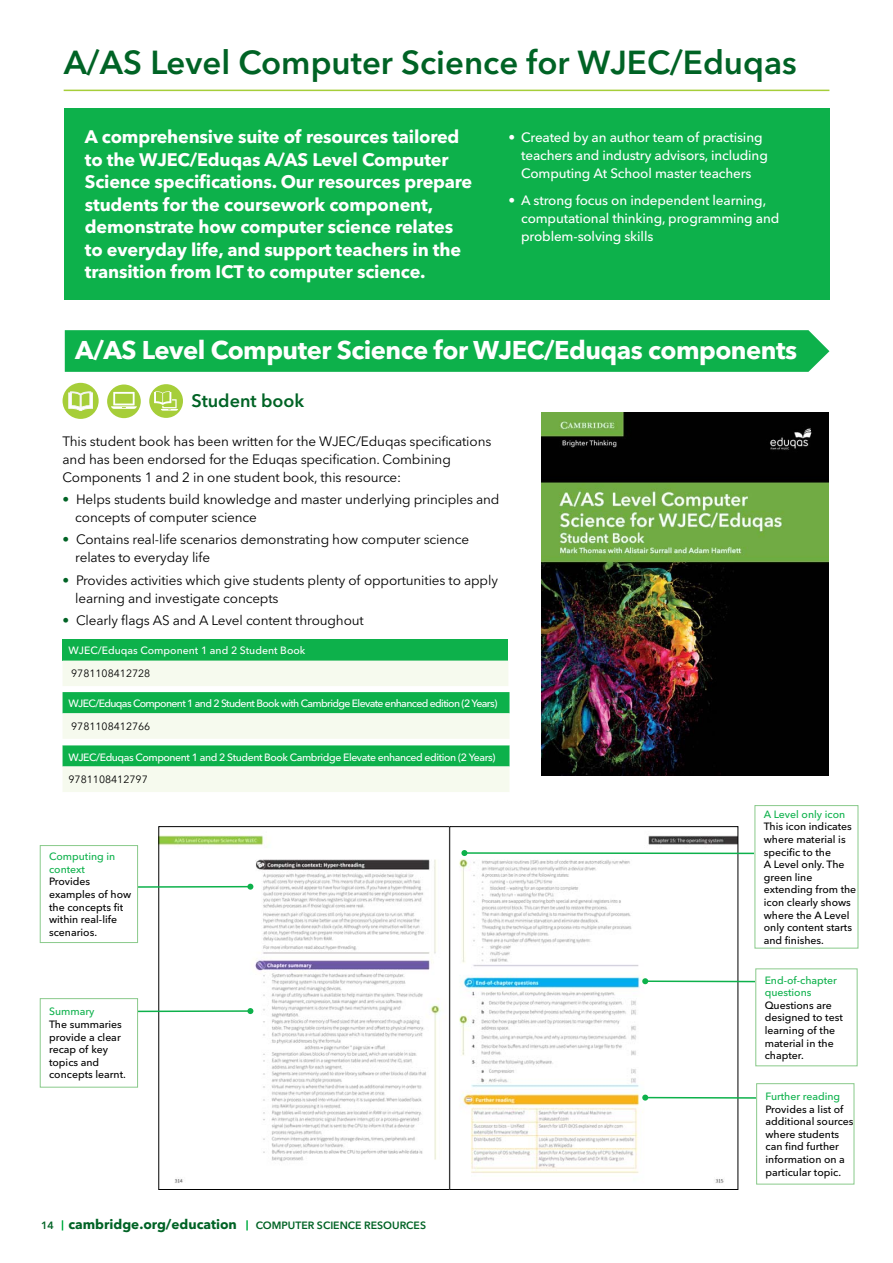
<style>
.page{position:relative;width:893px;height:1263px;background:#fff}
.page>*{position:absolute;margin:0;border:0;box-sizing:border-box;transform-origin:0 0}
.t1{font:600 33px "Avenir Next LT Pro";color:#006325}
.t2{font:700 25.5px "Avenir Next LT Pro";letter-spacing:-.02em;color:#fff}
.t3{font:700 18px/22.5px "Avenir Next LT Pro";letter-spacing:-.01em;color:#fff}
.t4{font:600 18px "Avenir Next LT Pro";color:#006325}
.t5{font:13.5px/18px "Avenir Next LT Pro";letter-spacing:-.01em;color:#000}
.t6{font:500 13.5px/18px "Avenir Next LT Pro";letter-spacing:-.01em;color:#fff}
.t7{font:700 13.5px "Avenir Next LT Pro";color:#006325}
.t8{font:500 10.5px/12.6px "Avenir Next LT Pro";color:#000}
.t9{font:500 10.5px "Avenir Next LT Pro";letter-spacing:-.06em;color:#fff}
.t10{font:500 10.5px/12.6px "Avenir Next LT Pro";color:#0db14b}
.t11{font:500 10.5px "Avenir Next LT Pro";letter-spacing:-.04em;color:#fff}
.t12{font:10.5px "Avenir Next LT Pro";color:#000}
.t13{font:500 10.5px "Avenir Next LT Pro";color:#fff}
.t14{font:600 10.5px "Avenir Next LT Pro";color:#006325}
.s1{color:#006325}
.s2{font-weight:600;font-size:10.5px}
</style>
<div class="page">
<svg style="left:246px;top:1220px;width:2px;height:11px"></svg>
<div style="left:65px;top:330px;width:764px;height:42px;background:#0db14b"></div>
<div style="left:64px;top:109px;width:765px;height:191px;background:#0db14b"></div>
<hr style="left:64px;top:90px;width:765px;height:1px;background:#a6ce39">
<div style="left:63px;top:383px;width:36px;height:36px;background:#a6ce39;border-radius:50%"></div>
<svg style="left:69px;top:392px;width:23px;height:19px"></svg>
<div style="left:107px;top:385px;width:34px;height:33px;background:#a6ce39;border-radius:50%"></div>
<svg style="left:111px;top:392px;width:26px;height:17px"></svg>
<div style="left:149px;top:384px;width:34px;height:34px;background:#a6ce39;border-radius:50%"></div>
<svg style="left:154px;top:391px;width:24px;height:20px"></svg>
<div style="left:63px;top:639px;width:445px;height:22px;background:#0db14b"></div>
<div style="left:63px;top:661px;width:445px;height:25px;background:#f6faee"></div>
<svg style="left:63px;top:692px;width:446px;height:100px;background:#95dbaa"></svg>
<img style="left:541px;top:413px;width:287px;height:362px">
<img style="left:161px;top:835px;width:280px;height:348px">
<div style="left:159px;top:826px;width:290px;height:364px;border:1px solid #000"></div>
<svg style="left:459px;top:835px;width:277px;height:348px"></svg>
<div style="left:449px;top:826px;width:289px;height:364px;border:1px solid #000"></div>
<hr style="left:127px;top:886px;width:123px;height:2px;background:#0db14b">
<svg style="left:247px;top:884px;width:6px;height:6px"></svg>
<hr style="left:464px;top:852px;width:298px;height:2px;background:#0db14b">
<svg style="left:461px;top:850px;width:6px;height:6px"></svg>
<hr style="left:645px;top:980px;width:117px;height:2px;background:#0db14b">
<svg style="left:642px;top:978px;width:6px;height:6px"></svg>
<hr style="left:645px;top:1097px;width:117px;height:2px;background:#0db14b">
<svg style="left:642px;top:1095px;width:6px;height:6px"></svg>
<hr style="left:127px;top:1010px;width:123px;height:2px;background:#0db14b">
<svg style="left:247px;top:1008px;width:6px;height:6px"></svg>
<div style="left:40px;top:846px;width:98px;height:97px;background:#fff"></div>
<div style="left:40px;top:845px;width:98px;height:98px;border:1px solid #8aca8b"></div>
<div style="left:755px;top:806px;width:103px;height:142px;background:#fff"></div>
<div style="left:754px;top:805px;width:104px;height:144px;border:1px solid #8aca8b"></div>
<div style="left:755px;top:969px;width:102px;height:97px;background:#fff"></div>
<div style="left:755px;top:968px;width:102px;height:98px;border:1px solid #8aca8b"></div>
<div style="left:756px;top:1084px;width:98px;height:100px;background:#fff"></div>
<div style="left:756px;top:1083px;width:98px;height:101px;border:1px solid #8aca8b"></div>
<div style="left:40px;top:999px;width:98px;height:88px;background:#fff"></div>
<div style="left:40px;top:998px;width:98px;height:90px;border:1px solid #8aca8b"></div>
<h1 class="t1" style="left:64px;top:49px;width:734px">A/AS Level Computer Science for WJEC/Eduqas</h1>
<p class="t3" style="left:85px;top:127px;width:389px">A comprehensive suite of resources tailored to the WJEC/Eduqas A/AS Level Computer Science specifications. Our resources prepare students for the coursework component, demonstrate how computer science relates to everyday life, and support teachers in the transition from ICT to computer science.</p>
<p class="t6" style="left:521px;top:130px;width:248px;text-indent:-13px">• Created by an author team of practising teachers and industry advisors, including<br>Computing At School master teachers</p>
<p class="t6" style="left:521px;top:192px;width:260px;text-indent:-13px">• A strong focus on independent learning, computational thinking, programming and problem-solving skills</p>
<h2 class="t2" style="left:75px;top:337px;width:723px">A/AS Level Computer Science for WJEC/Eduqas components</h2>
<h3 class="t4" style="left:191px;top:393px;width:114px">Student book</h3>
<p class="t5" style="left:63px;top:433px;width:430px">This student book has been written for the WJEC/Eduqas specifications and has been endorsed for the Eduqas specification. Combining<br>Components 1 and 2 in one student book, this resource:</p>
<p class="t5" style="left:75px;top:492px;width:425px;text-indent:-13px"><span class="s1">•</span> Helps students build knowledge and master underlying principles and concepts of computer science</p>
<p class="t5" style="left:75px;top:532px;width:395px;text-indent:-13px"><span class="s1">•</span> Contains real-life scenarios demonstrating how computer science relates to everyday life</p>
<p class="t5" style="left:75px;top:572px;width:424px;text-indent:-13px"><span class="s1">•</span> Provides activities which give students plenty of opportunities to apply learning and investigate concepts</p>
<p class="t5" style="left:63px;top:612px;width:303px"><span class="s1">•</span> Clearly flags AS and A Level content throughout</p>
<p class="t13" style="left:69px;top:646px;width:238px">WJEC/Eduqas Component 1 and 2 Student Book</p>
<p class="t12" style="left:71px;top:669px;width:81px">9781108412728</p>
<p class="t9" style="left:69px;top:699px;width:430px">WJEC/Eduqas Component 1 and 2 Student Book with Cambridge Elevate enhanced edition (2 Years)</p>
<p class="t12" style="left:71px;top:722px;width:81px">9781108412766</p>
<p class="t11" style="left:69px;top:753px;width:428px">WJEC/Eduqas Component 1 and 2 Student Book Cambridge Elevate enhanced edition (2 Years)</p>
<p class="t12" style="left:69px;top:775px;width:81px">9781108412797</p>
<p class="t10" style="left:49px;top:851px;width:68px">Computing in context</p>
<p class="t8" style="left:49px;top:876px;width:84px">Provides examples of how the concepts fit within real-life scenarios.</p>
<p class="t10" style="left:49px;top:1006px;width:47px">Summary</p>
<p class="t8" style="left:49px;top:1019px;width:78px">The summaries provide a clear recap of key topics and concepts learnt.</p>
<p class="t7" style="left:41px;top:1218px;width:197px"><span class="s2">14</span> cambridge.org/education</p>
<p class="t14" style="left:256px;top:1221px;width:172px">COMPUTER SCIENCE RESOURCES</p>
<p class="t10" style="left:763px;top:809px;width:83px">A Level only icon</p>
<p class="t8" style="left:763px;top:821px;width:94px">This icon indicates where material is specific to the<br>A Level only. The green line extending from the icon clearly shows where the A Level only content starts and finishes.</p>
<p class="t10" style="left:764px;top:975px;width:74px">End-of-chapter questions</p>
<p class="t8" style="left:764px;top:1000px;width:80px">Questions are designed to test learning of the material in the chapter.</p>
<p class="t10" style="left:765px;top:1091px;width:76px">Further reading</p>
<p class="t8" style="left:765px;top:1104px;width:90px">Provides a list of additional sources where students can find further information on a particular topic.</p>
</div>
